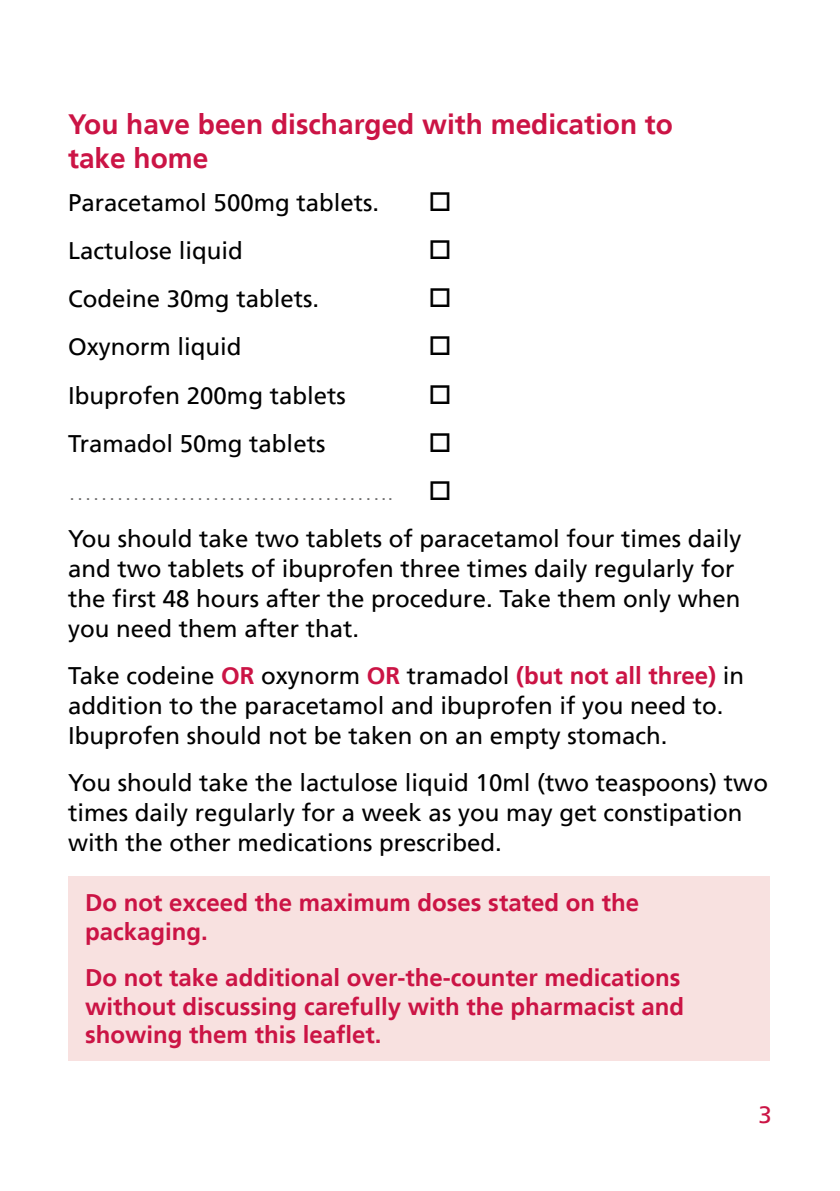
<style>
.page{position:relative;width:840px;height:1191px;background:#fff}
.page>*{position:absolute;margin:0;border:0;box-sizing:border-box;transform-origin:0 0}
.Main_Headings{font:700 28px "Frutiger LT";color:#cb1445}
.Body_Text{font:24px/30px "Frutiger LT";color:#000}
.Body_Text-2{font:700 24px/28.8px "Frutiger LT";color:#cb1445}
.Body_Text-3{font:300 24px "Frutiger LT";color:#706f6f}
.t1{font:24px "Frutiger LT";color:#cb1445}
.s1{font-weight:700;color:#cb1445}
</style>
<div class="page">
<div style="left:68px;top:876px;width:701px;height:184px;background:#f8e1e0"></div>
<p class="Main_Headings" style="left:68px;top:108px;width:606px">You have been discharged with medication to</p>
<p class="Main_Headings" style="left:68px;top:142px;width:142px">take home</p>
<p class="Body_Text" style="left:68px;top:187px;width:312px">Paracetamol 500mg tablets.</p>
<p class="Body_Text" style="left:68px;top:236px;width:176px">Lactulose liquid</p>
<p class="Body_Text" style="left:68px;top:284px;width:252px">Codeine 30mg tablets.</p>
<p class="Body_Text" style="left:68px;top:332px;width:175px">Oxynorm liquid</p>
<p class="Body_Text" style="left:68px;top:380px;width:279px">Ibuprofen 200mg tablets</p>
<p class="Body_Text" style="left:68px;top:428px;width:258px">Tramadol 50mg tablets</p>
<p class="Body_Text-3" style="left:68px;top:478px;width:327px">…………………………………..</p>
<p class="Body_Text" style="left:68px;top:524px;width:674px">You should take two tablets of paracetamol four times daily and two tablets of ibuprofen three times daily regularly for the first 48 hours after the procedure. Take them only when you need them after that.</p>
<p class="Body_Text" style="left:68px;top:661px;width:677px">Take codeine <span class="s1">OR</span> oxynorm <span class="s1">OR</span> tramadol <span class="s1">(but not all three)</span> in addition to the paracetamol and ibuprofen if you need to.<br>Ibuprofen should not be taken on an empty stomach.</p>
<p class="Body_Text" style="left:68px;top:768px;width:701px">You should take the lactulose liquid 10ml (two teaspoons) two times daily regularly for a week as you may get constipation with the other medications prescribed.</p>
<p class="Body_Text-2" style="left:85px;top:888px;width:555px">Do not exceed the maximum doses stated on the packaging.</p>
<p class="Body_Text-2" style="left:85px;top:963px;width:600px">Do not take additional over-the-counter medications without discussing carefully with the pharmacist and showing them this leaflet.</p>
<p class="t1" style="left:758px;top:1101px;width:15px">3</p>
</div>
